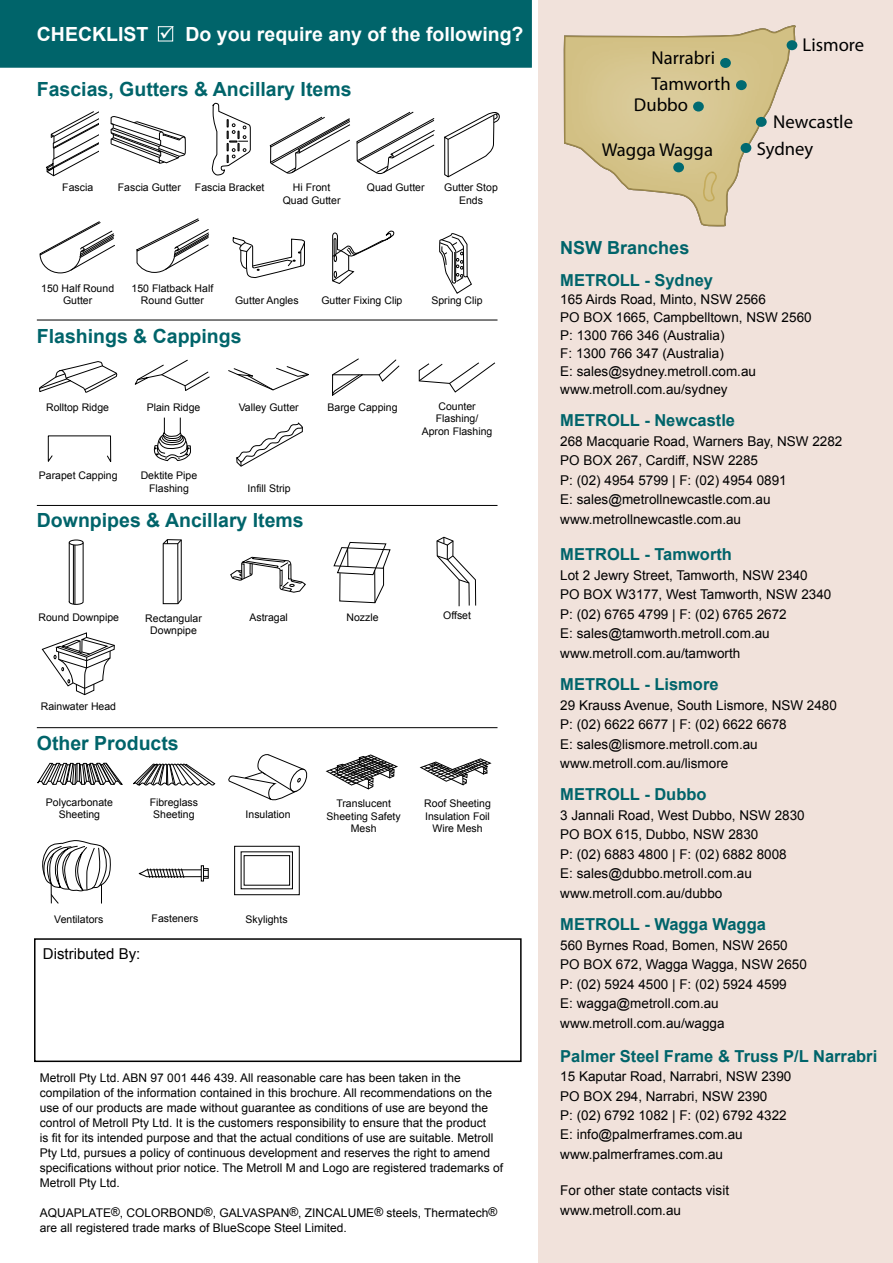
<style>
.page{position:relative;width:893px;height:1263px;background:#fff}
.page>*{position:absolute;margin:0;border:0;box-sizing:border-box;transform-origin:0 0}
.t1{font:700 19.5px "Arial";color:#00646a}
.t2{font:700 19.5px "Arial";color:#fff}
.t3{font:18.6px "Myriad Pro";color:#000}
.t4{font:700 18px "Arial";color:#00646a}
.t5{font:700 16.5px "Arial";color:#00646a}
.t6{font:15px "Arial";color:#000}
.t7{font:13.5px/19.5px "Arial";color:#000}
.t8{font:12px/15px "Arial";color:#000}
.t9{font:10.5px/12.6px "Arial";color:#000;text-align:center}
</style>
<div class="page">
<div style="left:539px;top:0;width:354px;height:1263px;background:#f1e2db"></div>
<svg style="left:563px;top:25px;width:233px;height:201px"></svg>
<svg style="left:701px;top:170px;width:17px;height:34px"></svg>
<div style="left:756px;top:117px;width:11px;height:10px;background:#006a71;border-radius:50%"></div>
<div style="left:741px;top:143px;width:10px;height:10px;background:#006a71;border-radius:50%"></div>
<div style="left:693px;top:102px;width:11px;height:10px;background:#006a71;border-radius:50%"></div>
<div style="left:673px;top:162px;width:11px;height:10px;background:#006a71;border-radius:50%"></div>
<div style="left:736px;top:80px;width:11px;height:10px;background:#006a71;border-radius:50%"></div>
<div style="left:720px;top:58px;width:11px;height:10px;background:#006a71;border-radius:50%"></div>
<div style="left:787px;top:40px;width:10px;height:10px;background:#006a71;border-radius:50%"></div>
<div style="left:0;top:0;width:532px;height:68px;background:#00646a"></div>
<svg style="left:228px;top:754px;width:80px;height:47px"></svg>
<svg style="left:37px;top:763px;width:178px;height:23px"></svg>
<div style="left:234px;top:846px;width:65px;height:49px;border:1px solid #000"></div>
<div style="left:244px;top:855px;width:46px;height:30px;border:1px solid #000"></div>
<svg style="left:42px;top:840px;width:69px;height:64px"></svg>
<div style="left:201px;top:865px;width:3px;height:16px;border:1px solid #000"></div>
<svg style="left:138px;top:868px;width:70px;height:10px"></svg>
<svg style="left:236px;top:423px;width:67px;height:44px"></svg>
<svg style="left:326px;top:754px;width:72px;height:35px"></svg>
<svg style="left:420px;top:758px;width:71px;height:27px"></svg>
<svg style="left:40px;top:103px;width:460px;height:218px"></svg>
<svg style="left:419px;top:362px;width:76px;height:30px"></svg>
<svg style="left:228px;top:366px;width:81px;height:24px"></svg>
<svg style="left:332px;top:358px;width:67px;height:38px"></svg>
<svg style="left:48px;top:435px;width:63px;height:27px"></svg>
<svg style="left:134px;top:360px;width:76px;height:31px"></svg>
<svg style="left:39px;top:361px;width:79px;height:32px"></svg>
<svg style="left:153px;top:418px;width:38px;height:43px"></svg>
<div style="left:69px;top:540px;width:14px;height:5px;border:1px solid #000;border-radius:50%"></div>
<svg style="left:69px;top:600px;width:14px;height:5px"></svg>
<hr style="left:69px;top:543px;width:1px;height:59px;background:#000">
<hr style="left:83px;top:543px;width:1px;height:59px;background:#000">
<hr style="left:75px;top:545px;width:1px;height:59px;background:#000">
<hr style="left:73px;top:545px;width:1px;height:59px;background:#000">
<svg style="left:42px;top:632px;width:73px;height:64px"></svg>
<svg style="left:437px;top:537px;width:39px;height:70px"></svg>
<svg style="left:334px;top:542px;width:56px;height:61px"></svg>
<svg style="left:163px;top:539px;width:19px;height:65px"></svg>
<svg style="left:230px;top:557px;width:76px;height:35px"></svg>
<hr style="left:37px;top:320px;width:460px;height:1px;background:#000">
<hr style="left:37px;top:505px;width:460px;height:1px;background:#000">
<hr style="left:37px;top:727px;width:460px;height:1px;background:#000">
<div style="left:158px;top:26px;width:15px;height:15px;border:1px solid #fff"></div>
<div style="left:34px;top:938px;width:488px;height:124px;border:2px solid #000"></div>
<h1 class="t2" style="left:37px;top:21px;width:488px">CHECKLIST ✓ Do you require any of the following?</h1>
<h1 class="t1" style="left:37px;top:76px;width:316px">Fascias, Gutters &amp; Ancillary Items</h1>
<p class="t9" style="left:62px;top:181px;width:32px">Fascia</p>
<p class="t9" style="left:118px;top:181px;width:65px">Fascia Gutter</p>
<p class="t9" style="left:195px;top:181px;width:71px">Fascia Bracket</p>
<p class="t9" style="left:283px;top:181px;width:59px">Hi Front<br>Quad Gutter</p>
<p class="t9" style="left:367px;top:181px;width:59px">Quad Gutter</p>
<p class="t9" style="left:444px;top:181px;width:55px">Gutter Stop<br>Ends</p>
<p class="t9" style="left:41px;top:282px;width:74px">150 Half Round<br>Gutter</p>
<p class="t9" style="left:132px;top:282px;width:83px">150 Flatback Half<br>Round Gutter</p>
<p class="t9" style="left:235px;top:294px;width:65px">Gutter Angles</p>
<p class="t9" style="left:431px;top:294px;width:53px">Spring Clip</p>
<p class="t9" style="left:321px;top:294px;width:83px">Gutter Fixing Clip</p>
<h1 class="t1" style="left:37px;top:323px;width:206px">Flashings &amp; Cappings</h1>
<p class="t9" style="left:46px;top:401px;width:65px">Rolltop Ridge</p>
<p class="t9" style="left:147px;top:401px;width:55px">Plain Ridge</p>
<p class="t9" style="left:239px;top:401px;width:61px">Valley Gutter</p>
<p class="t9" style="left:328px;top:401px;width:72px">Barge Capping</p>
<p class="t9" style="left:422px;top:400px;width:72px">Counter<br>Flashing/<br>Apron Flashing</p>
<p class="t9" style="left:39px;top:469px;width:80px">Parapet Capping</p>
<p class="t9" style="left:141px;top:469px;width:58px">Dektite Pipe<br>Flashing</p>
<p class="t9" style="left:248px;top:482px;width:45px">Infill Strip</p>
<h1 class="t1" style="left:37px;top:508px;width:268px">Downpipes &amp; Ancillary Items</h1>
<p class="t9" style="left:38px;top:611px;width:82px">Round Downpipe</p>
<p class="t9" style="left:145px;top:612px;width:58px">Rectangular<br>Downpipe</p>
<p class="t9" style="left:249px;top:611px;width:40px">Astragal</p>
<p class="t9" style="left:346px;top:611px;width:34px">Nozzle</p>
<p class="t9" style="left:443px;top:609px;width:29px">Offset</p>
<p class="t9" style="left:41px;top:700px;width:77px">Rainwater Head</p>
<h1 class="t1" style="left:37px;top:731px;width:143px">Other Products</h1>
<p class="t9" style="left:46px;top:796px;width:69px">Polycarbonate<br>Sheeting</p>
<p class="t9" style="left:150px;top:796px;width:50px">Fibreglass<br>Sheeting</p>
<p class="t9" style="left:246px;top:808px;width:46px">Insulation</p>
<p class="t9" style="left:54px;top:913px;width:51px">Ventilators</p>
<p class="t6" style="left:43px;top:944px;width:99px">Distributed By:</p>
<p class="t9" style="left:152px;top:912px;width:48px">Fasteners</p>
<p class="t9" style="left:246px;top:913px;width:44px">Skylights</p>
<p class="t9" style="left:327px;top:797px;width:76px">Translucent<br>Sheeting Safety<br>Mesh</p>
<p class="t9" style="left:424px;top:797px;width:68px">Roof Sheeting<br>Insulation Foil<br>Wire Mesh</p>
<p class="t8" style="left:40px;top:1070px;width:465px">Metroll Pty Ltd. ABN 97 001 446 439. All reasonable care has been taken in the compilation of the information contained in this brochure. All recommendations on the use of our products are made without guarantee as conditions of use are beyond the control of Metroll Pty Ltd. It is the customers responsibility to ensure that the product<br>is fit for its intended purpose and that the actual conditions of use are suitable. Metroll Pty Ltd, pursues a policy of continuous development and reserves the right to amend specifications without prior notice. The Metroll M and Logo are registered trademarks of Metroll Pty Ltd.</p>
<p class="t8" style="left:40px;top:1205px;width:459px">AQUAPLATE®, COLORBOND®, GALVASPAN®, ZINCALUME® steels, Thermatech® are all registered trade marks of BlueScope Steel Limited.</p>
<h2 class="t3" style="left:651px;top:47px;width:65px">Narrabri</h2>
<h2 class="t3" style="left:634px;top:94px;width:56px">Dubbo</h2>
<h2 class="t3" style="left:602px;top:138px;width:113px">Wagga Wagga</h2>
<h2 class="t3" style="left:651px;top:72px;width:81px">Tamworth</h2>
<h2 class="t3" style="left:803px;top:34px;width:63px">Lismore</h2>
<h2 class="t3" style="left:773px;top:111px;width:81px">Newcastle</h2>
<h2 class="t3" style="left:757px;top:137px;width:58px">Sydney</h2>
<h3 class="t4" style="left:560px;top:236px;width:131px">NSW Branches</h3>
<p class="t5" style="left:560px;top:269px;width:154px">METROLL - Sydney</p>
<p class="t7" style="left:560px;top:290px;width:253px;line-height:18px">165 Airds Road, Minto, NSW 2566<br>PO BOX 1665, Campbelltown, NSW 2560<br>P: 1300 766 346 (Australia)<br>F: 1300 766 347 (Australia)<br>E: sales@sydney.metroll.com.au www.metroll.com.au/sydney</p>
<p class="t5" style="left:560px;top:410px;width:176px">METROLL - Newcastle</p>
<p class="t7" style="left:560px;top:431px;width:284px">268 Macquarie Road, Warners Bay, NSW 2282<br>PO BOX 267, Cardiff, NSW 2285<br>P: (02) 4954 5799 | F: (02) 4954 0891<br>E: sales@metrollnewcastle.com.au www.metrollnewcastle.com.au</p>
<p class="t5" style="left:560px;top:544px;width:173px">METROLL - Tamworth</p>
<p class="t7" style="left:560px;top:565px;width:273px">Lot 2 Jewry Street, Tamworth, NSW 2340<br>PO BOX W3177, West Tamworth, NSW 2340<br>P: (02) 6765 4799 | F: (02) 6765 2672<br>E: sales@tamworth.metroll.com.au www.metroll.com.au/tamworth</p>
<p class="t5" style="left:560px;top:673px;width:160px">METROLL - Lismore</p>
<p class="t7" style="left:560px;top:695px;width:278px">29 Krauss Avenue, South Lismore, NSW 2480<br>P: (02) 6622 6677 | F: (02) 6622 6678<br>E: sales@lismore.metroll.com.au www.metroll.com.au/lismore</p>
<p class="t5" style="left:560px;top:784px;width:148px">METROLL - Dubbo</p>
<p class="t7" style="left:560px;top:806px;width:246px">3 Jannali Road, West Dubbo, NSW 2830<br>PO BOX 615, Dubbo, NSW 2830<br>P: (02) 6883 4800 | F: (02) 6882 8008<br>E: sales@dubbo.metroll.com.au www.metroll.com.au/dubbo</p>
<p class="t5" style="left:560px;top:913px;width:207px">METROLL - Wagga Wagga</p>
<p class="t7" style="left:560px;top:935px;width:248px">560 Byrnes Road, Bomen, NSW 2650<br>PO BOX 672, Wagga Wagga, NSW 2650<br>P: (02) 5924 4500 | F: (02) 5924 4599<br>E: wagga@metroll.com.au www.metroll.com.au/wagga</p>
<p class="t5" style="left:560px;top:1045px;width:318px">Palmer Steel Frame &amp; Truss P/L Narrabri</p>
<p class="t7" style="left:560px;top:1067px;width:233px">15 Kaputar Road, Narrabri, NSW 2390<br>PO BOX 294, Narrabri, NSW 2390<br>P: (02) 6792 1082 | F: (02) 6792 4322<br>E: info@palmerframes.com.au www.palmerframes.com.au</p>
<p class="t7" style="left:560px;top:1181px;width:170px">For other state contacts visit www.metroll.com.au</p>
</div>
